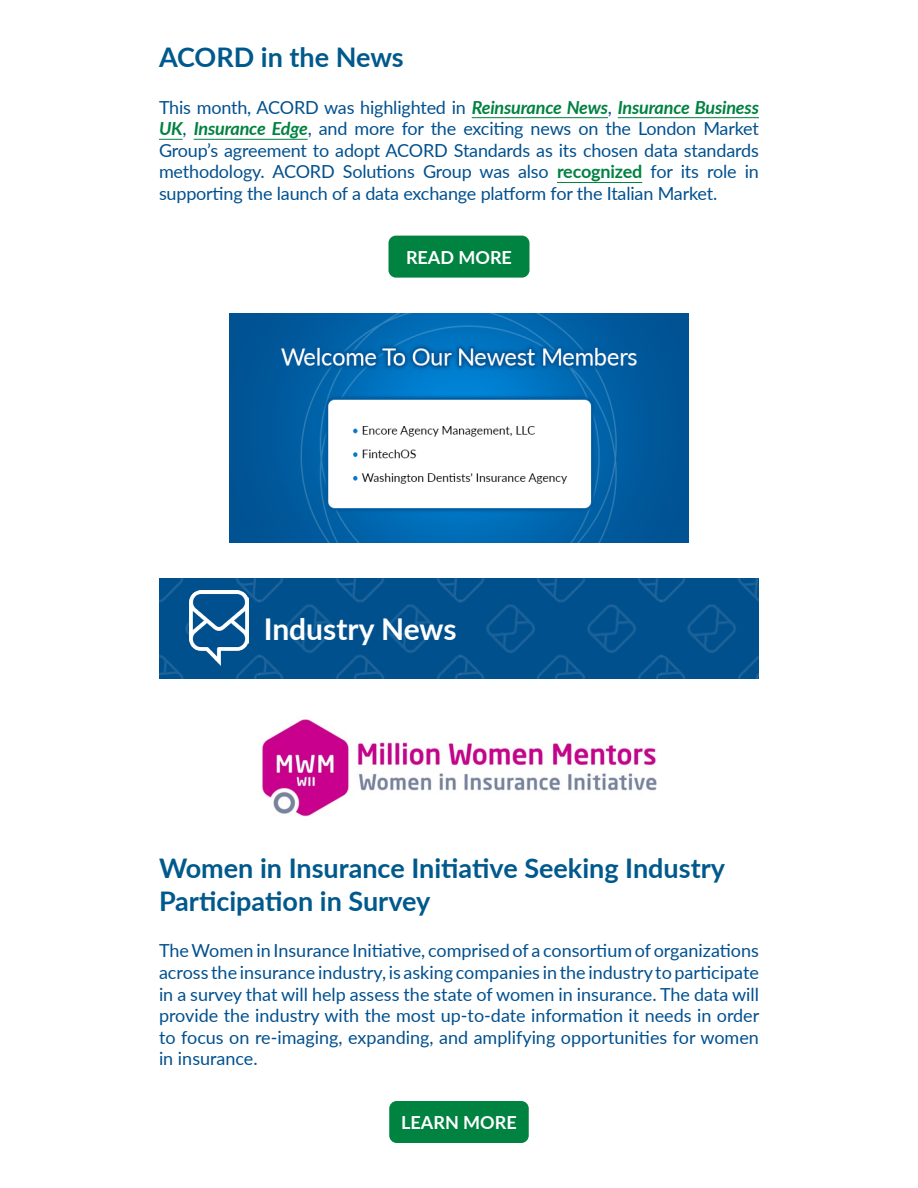
<style>
.page{position:relative;width:918px;height:1188px;background:#fff}
.page>*{position:absolute;margin:0;border:0;box-sizing:border-box;transform-origin:0 0}
.t1{font:700 30px "Lato";color:#fff}
.t2{font:700 27px/32.4px "Lato";color:#00598c}
.t3{font:18px/21.6px "Lato";letter-spacing:-.01em;color:#00508f;text-align:justify}
.t4{font:700 18px "Lato";color:#fff}
.s1{font-weight:700;font-style:italic;color:#008241}
.s2{font-weight:700;color:#008241}
</style>
<div class="page">
<img style="left:230px;top:313px;width:458px;height:229px">
<div style="left:388px;top:236px;width:142px;height:42px;background:#008241;border-radius:8px"></div>
<hr style="left:472px;top:117px;width:136px;height:1px;background:#008241">
<hr style="left:618px;top:117px;width:141px;height:1px;background:#008241">
<svg style="left:159px;top:139px;width:24px;height:1px"></svg>
<hr style="left:194px;top:139px;width:114px;height:1px;background:#008241">
<hr style="left:557px;top:182px;width:85px;height:1px;background:#008241">
<div style="left:389px;top:1101px;width:140px;height:42px;background:#008241;border-radius:8px"></div>
<img style="left:262px;top:719px;width:395px;height:98px">
<img style="left:159px;top:578px;width:600px;height:101px">
<img style="left:189px;top:591px;width:60px;height:75px">
<h2 class="t2" style="left:159px;top:40px;width:246px">ACORD in the News</h2>
<p class="t3" style="left:159px;top:95px;width:601px">This month, ACORD was highlighted in <span class="s1">Reinsurance News</span>, <span class="s1">Insurance Business UK</span>, <span class="s1">Insurance Edge</span>, and more for the exciting news on the London Market Group’s agreement to adopt ACORD Standards as its chosen data standards methodology. ACORD Solutions Group was also <span class="s2">recognized</span> for its role in supporting the launch of a data exchange platform for the Italian Market.</p>
<p class="t4" style="left:406px;top:244px;width:107px">READ MORE</p>
<h1 class="t1" style="left:264px;top:607px;width:194px">Industry News</h1>
<h2 class="t2" style="left:159px;top:851px;width:568px">Women in Insurance Initiative Seeking Industry<br>Participation in Survey</h2>
<p class="t3" style="left:159px;top:939px;width:602px">The Women in Insurance Initiative, comprised of a consortium of organizations across the insurance industry, is asking companies in the industry to participate in a survey that will help assess the state of women in insurance. The data will provide the industry with the most up-to-date information it needs in order to focus on re-imaging, expanding, and amplifying opportunities for women in insurance.</p>
<p class="t4" style="left:401px;top:1109px;width:117px">LEARN MORE</p>
</div>
